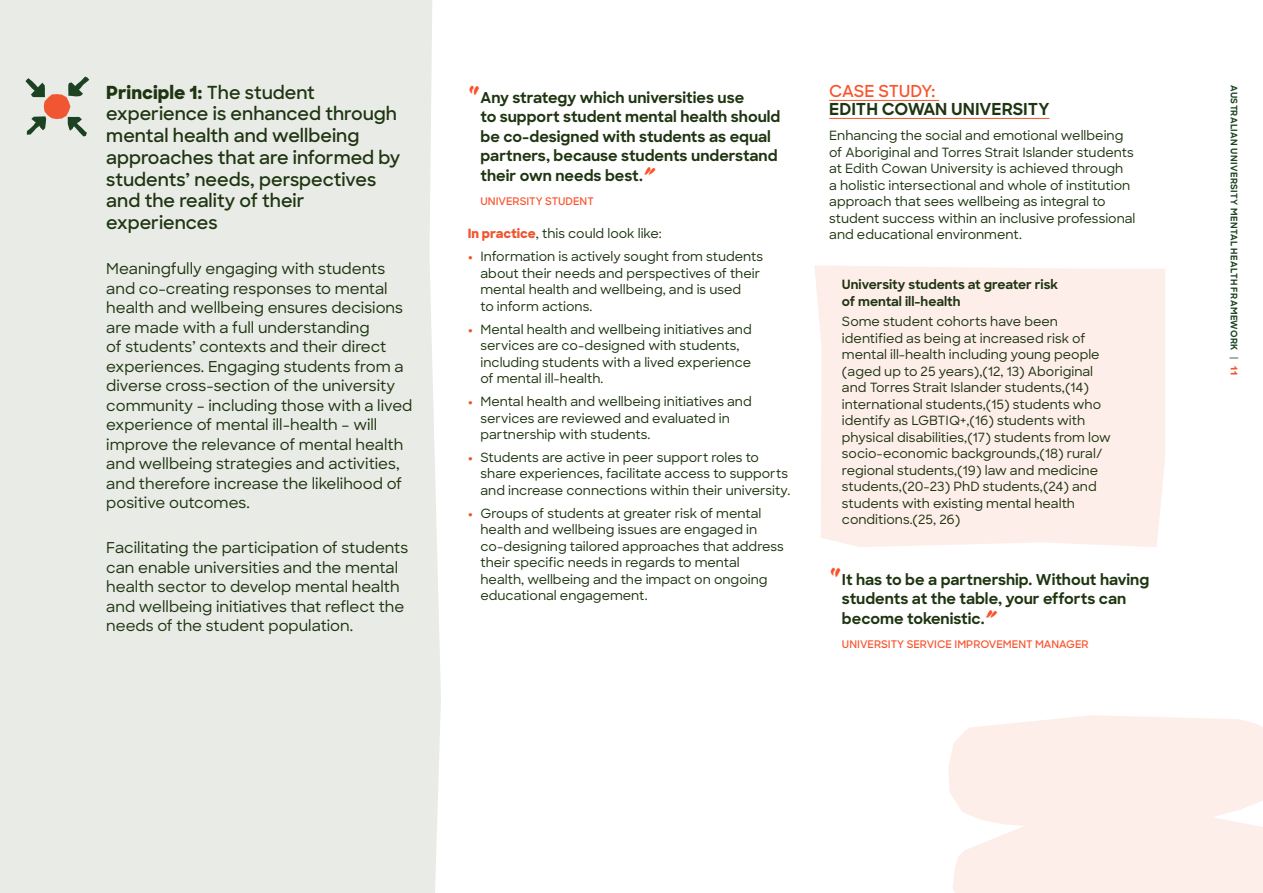
<style>
.page{position:relative;width:1263px;height:893px;background:#fff}
.page>*{position:absolute;margin:0;border:0;box-sizing:border-box;transform-origin:0 0}
.t1{font:600 18px/21.8px "Sharp Sans";color:#1e3510}
.t2{font:700 16.5px "Sharp Sans";color:#1e3510}
.t3{font:600 16.5px "Sharp Sans";letter-spacing:-.005em;color:#fa532c}
.t4{font:500 15px/19.5px "Sharp Sans";color:#1e3510}
.t5{font:700 15px/19.5px "Sharp Sans";color:#1e3510}
.t6{font:500 12.75px/16.5px "Sharp Sans";color:#1e3510}
.t7{font:700 12.75px/16.5px "Sharp Sans";color:#1e3510}
.t8{font:600 10.5px "Sharp Sans";color:#fa532c}
.t9{font:700 9px "Sharp Sans";letter-spacing:.04em;color:#1c4221}
.s1{font-weight:800}
.s2{font-family:"Flood Std";font-weight:400;font-size:27px;color:#fa532c}
.s3{font-weight:800;color:#f15632}
.s4{font-weight:500}
</style>
<div class="page">
<div style="left:814px;top:265px;width:351px;height:282px;background:#feeeea"></div>
<div style="left:0;top:0;width:441px;height:893px;background:#e9ebe7"></div>
<hr style="left:829px;top:100px;width:110px;height:1px;background:#fa532c">
<hr style="left:829px;top:118px;width:220px;height:1px;background:#fa532c">
<svg style="left:948px;top:715px;width:315px;height:178px;background:#feefeb"></svg>
<svg style="left:26px;top:77px;width:63px;height:60px;background:#c1b4a6"></svg>
<h1 class="t1" style="left:106px;top:80px;width:296px"><span class="s1">Principle 1:</span> The student experience is enhanced through mental health and wellbeing approaches that are informed by students’ needs, perspectives and the reality of their experiences</h1>
<p class="t4" style="left:106px;top:258px;width:308px">Meaningfully engaging with students and co-creating responses to mental health and wellbeing ensures decisions are made with a full understanding<br>of students’ contexts and their direct experiences. Engaging students from a diverse cross-section of the university community – including those with a lived experience of mental ill-health – will improve the relevance of mental health and wellbeing strategies and activities, and therefore increase the likelihood of positive outcomes.</p>
<p class="t4" style="left:106px;top:537px;width:304px">Facilitating the participation of students can enable universities and the mental health sector to develop mental health and wellbeing initiatives that reflect the needs of the student population.</p>
<p class="t5" style="left:480px;top:87px;width:301px;text-indent:-13px"><span class="s2">“</span> Any strategy which universities use<br>to support student mental health should be co-designed with students as equal partners, because students understand their own needs best.<span class="s2">”</span></p>
<p class="t8" style="left:480px;top:193px;width:115px">UNIVERSITY STUDENT</p>
<p class="t6" style="left:468px;top:225px;width:195px"><span class="s3">In practice</span>, this could look like:</p>
<p class="t6" style="left:480px;top:248px;width:284px;text-indent:-13px"><span class="s3">•</span> Information is actively sought from students about their needs and perspectives of their mental health and wellbeing, and is used<br>to inform actions.</p>
<p class="t6" style="left:480px;top:320px;width:273px;text-indent:-13px"><span class="s3">•</span> Mental health and wellbeing initiatives and services are co-designed with students, including students with a lived experience of mental ill-health.</p>
<p class="t6" style="left:480px;top:393px;width:273px;text-indent:-13px"><span class="s3">•</span> Mental health and wellbeing initiatives and services are reviewed and evaluated in partnership with students.</p>
<p class="t6" style="left:480px;top:448px;width:311px;text-indent:-13px"><span class="s3">•</span> Students are active in peer support roles to share experiences, facilitate access to supports and increase connections within their university.</p>
<p class="t6" style="left:480px;top:504px;width:305px;text-indent:-13px"><span class="s3">•</span> Groups of students at greater risk of mental health and wellbeing issues are engaged in co-designing tailored approaches that address their specific needs in regards to mental health, wellbeing and the impact on ongoing educational engagement.</p>
<p class="t3" style="left:829px;top:79px;width:107px">CASE STUDY:</p>
<p class="t2" style="left:829px;top:97px;width:222px">EDITH COWAN UNIVERSITY</p>
<p class="t6" style="left:829px;top:127px;width:308px">Enhancing the social and emotional wellbeing of Aboriginal and Torres Strait Islander students at Edith Cowan University is achieved through<br>a holistic intersectional and whole of institution approach that sees wellbeing as integral to student success within an inclusive professional and educational environment.</p>
<p class="t7" style="left:842px;top:276px;width:218px">University students at greater risk of mental ill-health</p>
<p class="t6" style="left:842px;top:313px;width:270px">Some student cohorts have been identified as being at increased risk of mental ill-health including young people (aged up to 25 years),(12, 13) Aboriginal and Torres Strait Islander students,(14) international students,(15) students who identify as LGBTIQ+,(16) students with physical disabilities,(17) students from low socio-economic backgrounds,(18) rural/ regional students,(19) law and medicine students,(20-23) PhD students,(24) and students with existing mental health conditions.(25, 26)</p>
<p class="t5" style="left:842px;top:569px;width:309px;text-indent:-13px"><span class="s2">“</span> It has to be a partnership. Without having students at the table, your efforts can become tokenistic.<span class="s2">”</span></p>
<p class="t8" style="left:842px;top:636px;width:248px">UNIVERSITY SERVICE IMPROVEMENT MANAGER</p>
<p class="t9" style="left:1241px;top:85px;width:291px;rotate:90deg">AUSTRALIAN UNIVERSITY MENTAL HEALTH FRAMEWORK <span class="s4">|</span> <span class="s3">11</span></p>
</div>
